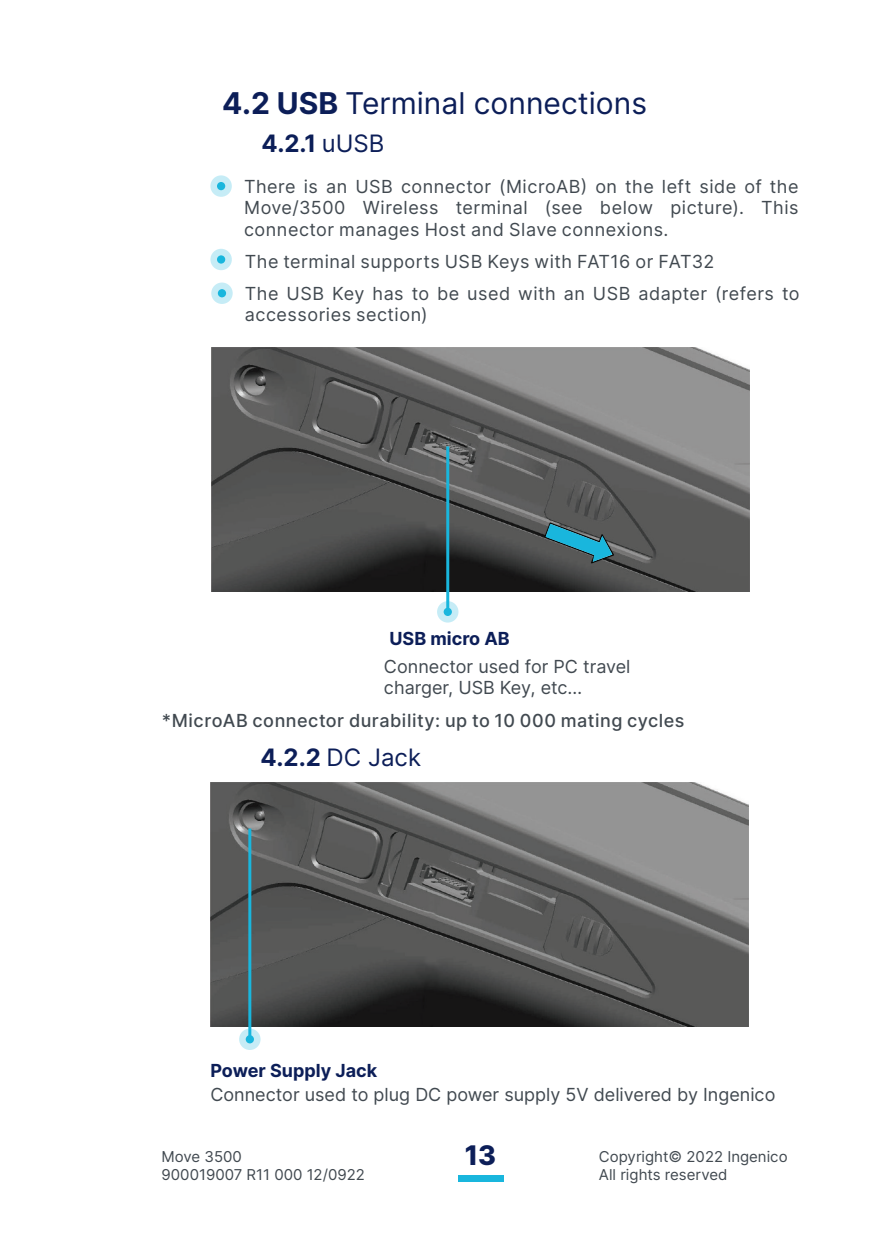
<style>
.page{position:relative;width:893px;height:1259px;background:#fff}
.page>*{position:absolute;margin:0;border:0;box-sizing:border-box;transform-origin:0 0}
.t1{font:30px "Inter";color:#0c1e58}
.t2{font:800 27px "Inter";color:#0c1e58}
.t3{font:24px "Inter";color:#0c1e58}
.t4{font:700 24px "Inter";color:#0c1e58}
.Style_de_paragraphe{font:18px/21.6px "Inter";letter-spacing:.02em;color:#414950;text-align:justify}
.Style_de_paragraphe-2{font:18px/21.6px "Inter";color:#414950}
.Style_de_paragraphe-3{font:500 18px "Inter";letter-spacing:.03em;color:#414950}
.t5{font:700 18px "Inter";color:#0c1e58}
.t6{font:15px/18px "Inter";color:#414950}
.s1{font-weight:700}
.s2{font-weight:400}
</style>
<div class="page">
<div style="left:458px;top:1175px;width:45px;height:7px;background:#19b6dd"></div>
<img style="left:211px;top:347px;width:539px;height:245px">
<svg style="left:546px;top:524px;width:66px;height:38px;background:#3c7886"></svg>
<img style="left:210px;top:782px;width:538px;height:244px">
<svg style="left:210px;top:175px;width:22px;height:22px"></svg>
<div style="left:217px;top:182px;width:8px;height:8px;background:#19b6dd;border-radius:50%"></div>
<div style="left:210px;top:249px;width:22px;height:21px;background:#c6ecf6;border-radius:50%"></div>
<div style="left:217px;top:255px;width:8px;height:9px;background:#19b6dd;border-radius:50%"></div>
<svg style="left:211px;top:282px;width:22px;height:22px"></svg>
<div style="left:218px;top:289px;width:8px;height:8px;background:#19b6dd;border-radius:50%"></div>
<hr style="left:446px;top:446px;width:3px;height:166px;background:#19b6dd">
<svg style="left:437px;top:601px;width:21px;height:21px"></svg>
<div style="left:444px;top:608px;width:8px;height:8px;background:#19b6dd;border-radius:50%"></div>
<hr style="left:248px;top:828px;width:3px;height:211px;background:#19b6dd">
<svg style="left:239px;top:1028px;width:22px;height:22px"></svg>
<div style="left:246px;top:1035px;width:8px;height:8px;background:#19b6dd;border-radius:50%"></div>
<p class="t1" style="left:222px;top:81px;width:426px"><span class="s1">4.2 USB</span> Terminal connections</p>
<p class="t4" style="left:261px;top:126px;width:125px">4.2.1 <span class="s2">uUSB</span></p>
<p class="Style_de_paragraphe" style="left:244px;top:175px;width:556px">There is an USB connector (MicroAB) on the left side of the Move/3500 Wireless terminal (see below picture). This connector manages Host and Slave connexions.</p>
<p class="Style_de_paragraphe" style="left:245px;top:250px;width:471px">The terminal supports USB Keys with FAT16 or FAT32</p>
<p class="Style_de_paragraphe" style="left:245px;top:282px;width:556px">The USB Key has to be used with an USB adapter (refers to accessories section)</p>
<p class="t5" style="left:389px;top:625px;width:122px">USB micro AB</p>
<p class="Style_de_paragraphe-2" style="left:384px;top:655px;width:248px">Connector used for PC travel charger, USB Key, etc…</p>
<p class="Style_de_paragraphe-3" style="left:162px;top:707px;width:524px">*MicroAB connector durability: up to 10 000 mating cycles</p>
<p class="t3" style="left:261px;top:739px;width:162px"><span class="s1">4.2.2</span> DC Jack</p>
<p class="t5" style="left:210px;top:1057px;width:168px">Power Supply Jack</p>
<p class="Style_de_paragraphe-2" style="left:210px;top:1083px;width:566px">Connector used to plug DC power supply 5V delivered by Ingenico</p>
<h2 class="t2" style="left:465px;top:1135px;width:33px">13</h2>
<p class="t6" style="left:162px;top:1147px;width:205px">Move 3500<br>900019007 R11 000 12/0922</p>
<p class="t6" style="left:599px;top:1147px;width:190px">Copyright© 2022 Ingenico<br>All rights reserved</p>
</div>
